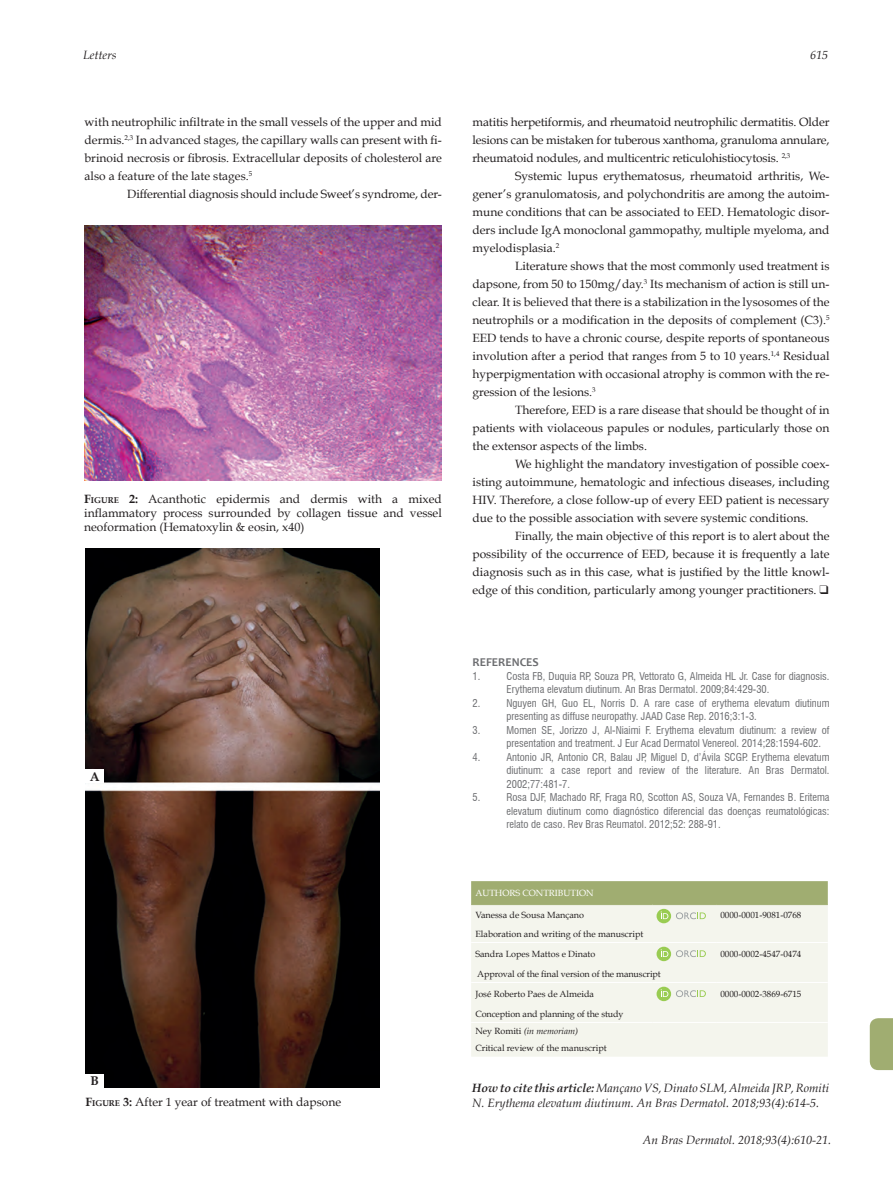
<style>
.page{position:relative;width:893px;height:1191px;background:#fff}
.page>*{position:absolute;margin:0;border:0;box-sizing:border-box;transform-origin:0 0}
.miolo{font:700 12.6px "Book Antiqua";color:#231f20}
.ABD-ING_-_2016{font:12px/18px "Book Antiqua";color:#231f20;text-align:justify}
.Normal__Web{font:12px/14.2px "Book Antiqua";color:#231f20;text-align:justify}
.miolo-2{font:italic 12px/15px "Book Antiqua";color:#231f20}
.t1{font:700 12px "Candara";color:#6c6d70}
.t2{font:condensed 10.5px/13.5px "Swiss 721 BT";color:#6c6d70}
.ABD-ING_-_2016-2{font:9px "Book Antiqua";color:#231f20}
.ABD-ING_-_2016-3{font:italic 9px "Book Antiqua";color:#231f20}
.ABD-ING_-_2016-4{font:9px "Book Antiqua";color:#fff}
.s1{font-weight:700}
.s2{font-weight:700;font-size:8.4px}
.s3{font-style:normal}
</style>
<div class="page">
<svg style="left:870px;top:1018px;width:23px;height:52px"></svg>
<img style="left:84px;top:226px;width:357px;height:255px">
<img style="left:85px;top:548px;width:294px;height:539px">
<div style="left:85px;top:1073px;width:19px;height:14px;background:#fff"></div>
<div style="left:85px;top:769px;width:19px;height:14px;background:#fff"></div>
<div style="left:471px;top:881px;width:357px;height:23px;background:#a0ad71"></div>
<div style="left:471px;top:905px;width:357px;height:151px;background:#f4f5ed"></div>
<hr style="left:471px;top:942px;width:181px;height:1px;background:#fff">
<hr style="left:652px;top:942px;width:64px;height:1px;background:#fff">
<hr style="left:716px;top:942px;width:112px;height:1px;background:#fff">
<hr style="left:471px;top:982px;width:181px;height:1px;background:#fff">
<hr style="left:652px;top:982px;width:64px;height:1px;background:#fff">
<hr style="left:716px;top:982px;width:112px;height:1px;background:#fff">
<hr style="left:471px;top:1022px;width:181px;height:1px;background:#fff">
<hr style="left:652px;top:1022px;width:64px;height:1px;background:#fff">
<hr style="left:716px;top:1022px;width:112px;height:1px;background:#fff">
<hr style="left:471px;top:904px;width:181px;height:1px;background:#a0ad71">
<hr style="left:652px;top:904px;width:64px;height:1px;background:#a0ad71">
<hr style="left:716px;top:904px;width:112px;height:1px;background:#a0ad71">
<div style="left:657px;top:909px;width:14px;height:14px;background:#99cc52;border-radius:50%"></div>
<svg style="left:676px;top:912px;width:30px;height:7px"></svg>
<svg style="left:661px;top:911px;width:7px;height:8px"></svg>
<div style="left:657px;top:946px;width:14px;height:15px;background:#99cc52;border-radius:50%"></div>
<svg style="left:676px;top:950px;width:30px;height:7px"></svg>
<svg style="left:661px;top:949px;width:7px;height:8px"></svg>
<div style="left:657px;top:986px;width:14px;height:15px;background:#99cc52;border-radius:50%"></div>
<svg style="left:676px;top:990px;width:30px;height:7px"></svg>
<svg style="left:661px;top:989px;width:7px;height:8px"></svg>
<p class="miolo-2" style="left:83px;top:48px;width:35px">Letters</p>
<p class="miolo-2" style="left:810px;top:48px;width:19px">615</p>
<p class="ABD-ING_-_2016" style="left:85px;top:113px;width:359px">with neutrophilic infiltrate in the small vessels of the upper and mid dermis.<sup>2,3</sup> In advanced stages, the capillary walls can present with fi&shy;brinoid necrosis or fibrosis. Extracellular deposits of cholesterol are also a feature of the late stages.<sup>5</sup></p>
<p class="ABD-ING_-_2016" style="left:127px;top:185px;width:316px">Differential diagnosis should include Sweet’s syndrome, der-</p>
<p class="Normal__Web" style="left:84px;top:491px;width:359px"><span class="s1">F</span><span class="s2">IGURE</span> <span class="s1">2:</span> Acanthotic epidermis and dermis with a mixed inflammatory process surrounded by collagen tissue and vessel neoformation (Hematoxylin &amp; eosin, x40)</p>
<p class="miolo" style="left:90px;top:769px;width:11px">A</p>
<p class="miolo" style="left:91px;top:1073px;width:10px">B</p>
<p class="Normal__Web" style="left:85px;top:1094px;width:257px"><span class="s1">F</span><span class="s2">IGURE</span> <span class="s1">3:</span> After 1 year of treatment with dapsone</p>
<p class="ABD-ING_-_2016" style="left:472px;top:113px;width:358px">matitis herpetiformis, and rheumatoid neutrophilic dermatitis. Older lesions can be mistaken for tuberous xanthoma, granuloma annulare, rheumatoid nodules, and multicentric reticulohistiocytosis. <sup>2,3</sup></p>
<p class="ABD-ING_-_2016" style="left:472px;top:167px;width:358px;text-indent:43px">Systemic lupus erythematosus, rheumatoid arthritis, We&shy;gener’s granulomatosis, and polychondritis are among the autoim&shy;mune conditions that can be associated to EED. Hematologic disor&shy;ders include IgA monoclonal gammopathy, multiple myeloma, and myelodisplasia.<sup>2</sup></p>
<p class="ABD-ING_-_2016" style="left:472px;top:257px;width:358px;text-indent:43px">Literature shows that the most commonly used treatment is dapsone, from 50 to 150mg/day.<sup>3</sup> Its mechanism of action is still un&shy;clear. It is believed that there is a stabilization in the lysosomes of the neutrophils or a modification in the deposits of complement (C3).<sup>5<br></sup>EED tends to have a chronic course, despite reports of spontaneous involution after a period that ranges from 5 to 10 years.<sup>1,4</sup> Residual hyperpigmentation with occasional atrophy is common with the re&shy;gression of the lesions.<sup>3</sup></p>
<p class="ABD-ING_-_2016" style="left:472px;top:401px;width:358px;text-indent:43px">Therefore, EED is a rare disease that should be thought of in patients with violaceous papules or nodules, particularly those on the extensor aspects of the limbs.</p>
<p class="ABD-ING_-_2016" style="left:472px;top:455px;width:358px;text-indent:43px">We highlight the mandatory investigation of possible coex&shy;isting autoimmune, hematologic and infectious diseases, including HIV. Therefore, a close follow-up of every EED patient is necessary due to the possible association with severe systemic conditions.</p>
<p class="ABD-ING_-_2016" style="left:472px;top:527px;width:358px;text-indent:43px">Finally, the main objective of this report is to alert about the possibility of the occurrence of EED, because it is frequently a late diagnosis such as in this case, what is justified by the little knowl&shy;edge of this condition, particularly among younger practitioners. ❑</p>
<p class="t1" style="left:472px;top:655px;width:68px">REFERENCES</p>
<p class="t2" style="left:472px;top:669px;width:9px">1.</p>
<p class="t2" style="left:507px;top:669px;width:324px">Costa FB, Duquia RP, Souza PR, Vettorato G, Almeida HL Jr. Case for diagnosis.<br>Erythema elevatum diutinum. An Bras Dermatol. 2009;84:429-30.</p>
<p class="t2" style="left:472px;top:696px;width:9px">2.</p>
<p class="t2" style="left:507px;top:696px;width:324px">Nguyen GH, Guo EL, Norris D. A rare case of erythema elevatum diutinum presenting as diffuse neuropathy. JAAD Case Rep. 2016;3:1-3.</p>
<p class="t2" style="left:472px;top:723px;width:9px">3.</p>
<p class="t2" style="left:507px;top:723px;width:324px">Momen SE, Jorizzo J, Al-Niaimi F. Erythema elevatum diutinum: a review of presentation and treatment. J Eur Acad Dermatol Venereol. 2014;28:1594-602.</p>
<p class="t2" style="left:472px;top:750px;width:9px">4.</p>
<p class="t2" style="left:507px;top:750px;width:324px;text-align:justify">Antonio JR, Antonio CR, Balau JP, Miguel D, d’Ávila SCGP. Erythema elevatum diutinum: a case report and review of the literature. An Bras Dermatol.<br>2002;77:481-7.</p>
<p class="t2" style="left:472px;top:790px;width:9px">5.</p>
<p class="t2" style="left:507px;top:790px;width:324px;text-align:justify">Rosa DJF, Machado RF, Fraga RO, Scotton AS, Souza VA, Fernandes B. Eritema elevatum diutinum como diagnóstico diferencial das doenças reumatológicas: relato de caso. Rev Bras Reumatol. 2012;52: 288-91.</p>
<p class="ABD-ING_-_2016-4" style="left:475px;top:887px;width:120px">AUTHORS CONTRIBUTION</p>
<p class="ABD-ING_-_2016-2" style="left:475px;top:909px;width:110px">Vanessa de Sousa Mançano</p>
<p class="ABD-ING_-_2016-2" style="left:720px;top:909px;width:82px">0000-0001-9081-0768</p>
<p class="ABD-ING_-_2016-2" style="left:475px;top:928px;width:170px">Elaboration and writing of the manuscript</p>
<p class="ABD-ING_-_2016-2" style="left:475px;top:948px;width:122px">Sandra Lopes Mattos e Dinato</p>
<p class="ABD-ING_-_2016-2" style="left:720px;top:948px;width:82px">0000-0002-4547-0474</p>
<p class="ABD-ING_-_2016-2" style="left:477px;top:968px;width:185px">Approval of the final version of the manuscript</p>
<p class="ABD-ING_-_2016-2" style="left:475px;top:988px;width:120px">José Roberto Paes de Almeida</p>
<p class="ABD-ING_-_2016-2" style="left:720px;top:988px;width:82px">0000-0002-3869-6715</p>
<p class="ABD-ING_-_2016-2" style="left:475px;top:1008px;width:150px">Conception and planning of the study</p>
<p class="ABD-ING_-_2016-3" style="left:475px;top:1026px;width:104px"><span class="s3">Ney Romiti</span> (in memoriam)</p>
<p class="ABD-ING_-_2016-2" style="left:475px;top:1042px;width:133px">Critical review of the manuscript</p>
<p class="miolo-2" style="left:472px;top:1080px;width:359px"><span class="s1">How to cite this article:</span> Mançano VS, Dinato SLM, Almeida JRP, Romiti<br>N. Erythema elevatum diutinum. An Bras Dermatol. 2018;93(4):614-5.</p>
<p class="miolo-2" style="left:643px;top:1132px;width:190px">An Bras Dermatol. 2018;93(4):610-21.</p>
</div>
